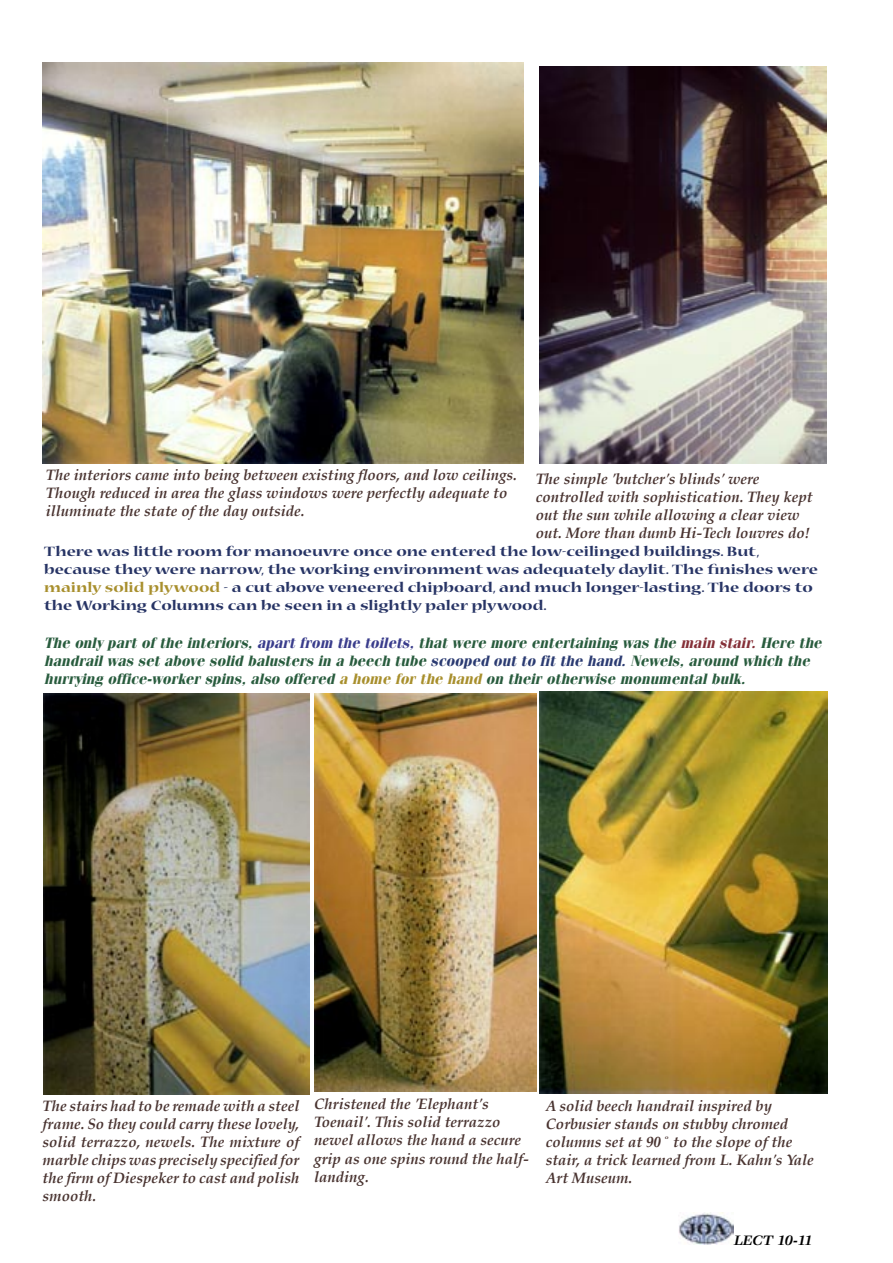
<style>
.page{position:relative;width:893px;height:1263px;background:#fff}
.page>*{position:absolute;margin:0;border:0;box-sizing:border-box;transform-origin:0 0}
.t1{font:italic 700 15px/18px "Palatino";color:#493330}
.t2{font:700 expanded 15px/18px "Nueva";color:#273465}
.t3{font:italic 700 15px/18px "Fenice";color:#295c3e}
.t4{font:italic 700 15px "Veljovic";letter-spacing:-.02em;color:#000}
.s1{color:#a88f2d}
.s2{color:#3a3d8c}
.s3{color:#853038}
.s4{color:#2b3b72}
</style>
<div class="page">
<img style="left:679px;top:1213px;width:55px;height:32px">
<img style="left:43px;top:63px;width:481px;height:400px">
<img style="left:539px;top:691px;width:289px;height:403px">
<img style="left:539px;top:66px;width:287px;height:397px">
<img style="left:314px;top:693px;width:223px;height:399px">
<img style="left:44px;top:693px;width:266px;height:401px">
<p class="t1" style="left:46px;top:468px;width:473px">The interiors came into being between existing floors, and low ceilings.<br>Though reduced in area the glass windows were perfectly adequate to illuminate the state of the day outside.</p>
<p class="t1" style="left:536px;top:471px;width:278px">The simple 'butcher's blinds' were controlled with sophistication. They kept out the sun while allowing a clear view out. More than dumb Hi-Tech louvres do!</p>
<p class="t2" style="left:44px;top:543px;width:775px">There was little room for manoeuvre once one entered the low-ceilinged buildings. But, because they were narrow, the working environment was adequately daylit. The finishes were <span class="s1">mainly solid plywood</span> - a cut above veneered chipboard, and much longer-lasting. The doors to the Working Columns can be seen in a slightly paler plywood.</p>
<p class="t3" style="left:44px;top:633px;width:779px">The only part of the interiors, <span class="s2">apart from the toilets,</span> that were more entertaining was the <span class="s3">main stair.</span> Here the handrail was set above solid balusters in a beech tube <span class="s4">scooped out to fit the hand.</span> Newels, around which the hurrying office-worker spins, also offered <span class="s1">a home for the hand</span> on their otherwise monumental bulk.</p>
<p class="t1" style="left:43px;top:1098px;width:258px;text-align:justify">The stairs had to be remade with a steel frame. So they could carry these lovely, solid terrazzo, newels. The mixture of marble chips was precisely specified for the firm of Diespeker to cast and polish smooth.</p>
<p class="t1" style="left:314px;top:1097px;width:216px">Christened the 'Elephant's<br>Toenail'. This solid terrazzo newel allows the hand a secure grip as one spins round the half&shy;landing.</p>
<p class="t1" style="left:546px;top:1098px;width:270px">A solid beech handrail inspired by<br>Corbusier stands on stubby chromed columns set at 90˚ to the slope of the stair, a trick learned from L. Kahn's Yale<br>Art Museum.</p>
<p class="t4" style="left:734px;top:1232px;width:80px">LECT 10-11</p>
</div>
